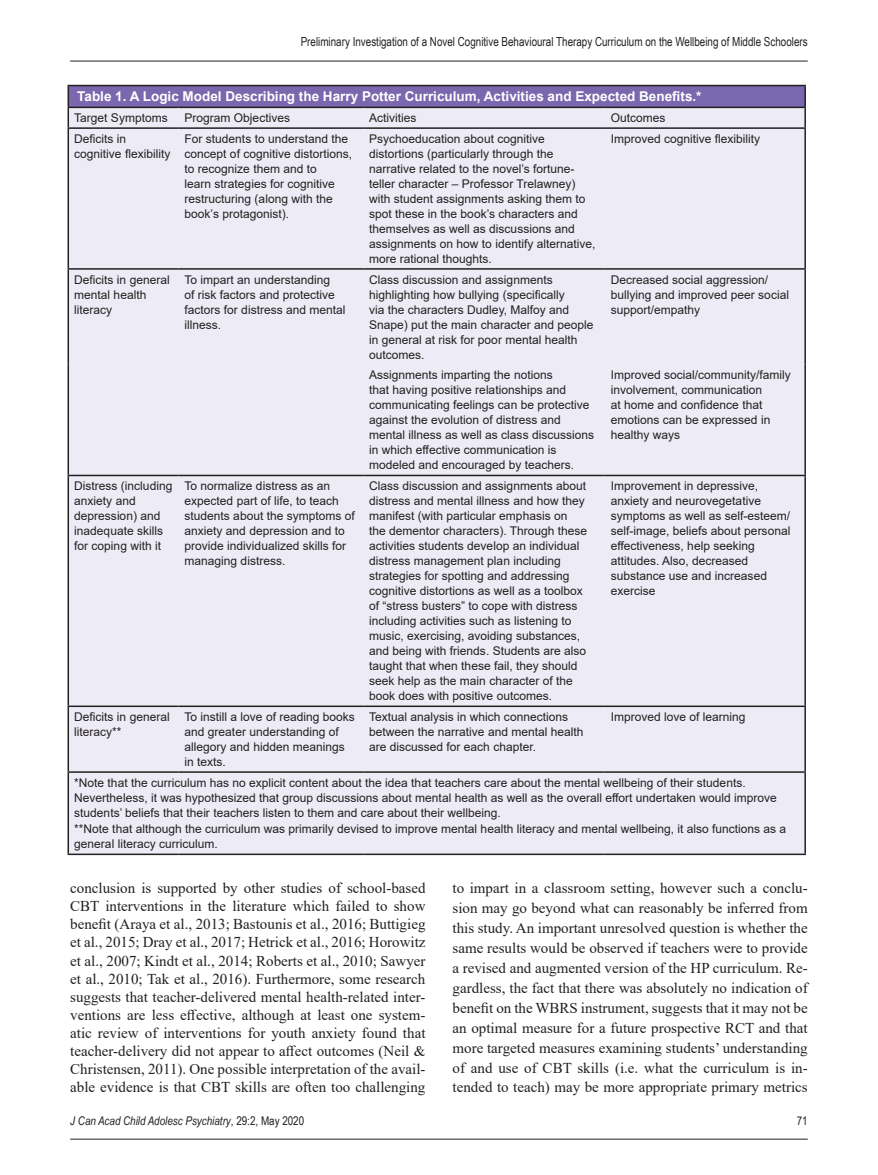
<style>
.page{position:relative;width:878px;height:1175px;background:#fff}
.page>*{position:absolute;margin:0;border:0;box-sizing:border-box;transform-origin:0 0}
.Body_Text{font:15px/18.1px "Times New Roman";color:#231f20;text-align:justify}
.Table_text_head{font:700 13.5px "Arial";color:#fff}
.t1{font:12.45px "Arial Narrow";color:#231f20;scale:.96 1}
.Table_text{font:12px/15px "Arial";color:#231f20}
.t2{font:italic 12px "Arial Narrow";color:#231f20}
.t3{font:12px "Arial Narrow";color:#231f20}
.s1{font-style:normal}
</style>
<div class="page">
<hr style="left:70px;top:1138px;width:737px;height:1px;background:#231f20">
<hr style="left:70px;top:61px;width:737px;height:1px;background:#231f20">
<div style="left:68px;top:86px;width:737px;height:21px;background:#7a67ae"></div>
<div style="left:69px;top:108px;width:735px;height:745px;background:#edebf5"></div>
<hr style="left:68px;top:85px;width:110px;height:1px;background:#231f20">
<hr style="left:178px;top:85px;width:185px;height:1px;background:#231f20">
<hr style="left:363px;top:85px;width:241px;height:1px;background:#231f20">
<hr style="left:604px;top:85px;width:202px;height:1px;background:#231f20">
<hr style="left:804px;top:86px;width:2px;height:21px;background:#231f20">
<svg style="left:68px;top:86px;width:1px;height:41px"></svg>
<svg style="left:804px;top:108px;width:2px;height:19px"></svg>
<hr style="left:68px;top:129px;width:1px;height:139px;background:#231f20">
<hr style="left:804px;top:129px;width:2px;height:139px;background:#231f20">
<hr style="left:68px;top:270px;width:1px;height:95px;background:#231f20">
<hr style="left:804px;top:270px;width:2px;height:95px;background:#231f20">
<hr style="left:68px;top:365px;width:1px;height:110px;background:#231f20">
<hr style="left:804px;top:365px;width:2px;height:110px;background:#231f20">
<hr style="left:68px;top:476px;width:1px;height:229px;background:#231f20">
<hr style="left:804px;top:476px;width:2px;height:229px;background:#231f20">
<hr style="left:68px;top:707px;width:1px;height:64px;background:#231f20">
<hr style="left:804px;top:707px;width:2px;height:64px;background:#231f20">
<hr style="left:68px;top:772px;width:1px;height:81px;background:#231f20">
<hr style="left:804px;top:772px;width:2px;height:81px;background:#231f20">
<hr style="left:68px;top:853px;width:110px;height:2px;background:#231f20">
<hr style="left:178px;top:853px;width:185px;height:2px;background:#231f20">
<hr style="left:363px;top:853px;width:241px;height:2px;background:#231f20">
<hr style="left:604px;top:853px;width:202px;height:2px;background:#231f20">
<hr style="left:68px;top:107px;width:110px;height:1px;background:#231f20">
<hr style="left:178px;top:107px;width:185px;height:1px;background:#231f20">
<hr style="left:363px;top:107px;width:241px;height:1px;background:#231f20">
<hr style="left:604px;top:107px;width:202px;height:1px;background:#231f20">
<hr style="left:68px;top:127px;width:110px;height:2px;background:#231f20">
<hr style="left:178px;top:127px;width:185px;height:2px;background:#231f20">
<hr style="left:363px;top:127px;width:241px;height:2px;background:#231f20">
<hr style="left:604px;top:127px;width:202px;height:2px;background:#231f20">
<hr style="left:68px;top:268px;width:110px;height:2px;background:#231f20">
<hr style="left:178px;top:268px;width:185px;height:2px;background:#231f20">
<hr style="left:363px;top:268px;width:241px;height:2px;background:#231f20">
<hr style="left:604px;top:268px;width:202px;height:2px;background:#231f20">
<hr style="left:68px;top:475px;width:110px;height:1px;background:#231f20">
<hr style="left:178px;top:475px;width:185px;height:1px;background:#231f20">
<hr style="left:363px;top:475px;width:241px;height:1px;background:#231f20">
<hr style="left:604px;top:475px;width:202px;height:1px;background:#231f20">
<hr style="left:68px;top:705px;width:110px;height:2px;background:#231f20">
<hr style="left:178px;top:705px;width:185px;height:2px;background:#231f20">
<hr style="left:363px;top:705px;width:241px;height:2px;background:#231f20">
<hr style="left:604px;top:705px;width:202px;height:2px;background:#231f20">
<hr style="left:68px;top:771px;width:110px;height:1px;background:#231f20">
<hr style="left:178px;top:771px;width:185px;height:1px;background:#231f20">
<hr style="left:363px;top:771px;width:241px;height:1px;background:#231f20">
<hr style="left:604px;top:771px;width:202px;height:1px;background:#231f20">
<p class="t1" style="left:301px;top:32px;width:529px">Preliminary Investigation of a Novel Cognitive Behavioural Therapy Curriculum on the Wellbeing of Middle Schoolers</p>
<p class="Table_text_head" style="left:77px;top:87px;width:625px">Table 1. A Logic Model Describing the Harry Potter Curriculum, Activities and Expected Benefits.*</p>
<p class="Table_text" style="left:74px;top:110px;width:95px">Target Symptoms</p>
<p class="Table_text" style="left:184px;top:110px;width:107px">Program Objectives</p>
<p class="Table_text" style="left:369px;top:110px;width:49px">Activities</p>
<p class="Table_text" style="left:610px;top:110px;width:56px">Outcomes</p>
<p class="Table_text" style="left:74px;top:131px;width:98px">Deficits in cognitive flexibility</p>
<p class="Table_text" style="left:184px;top:131px;width:169px">For students to understand the concept of cognitive distortions, to recognize them and to<br>learn strategies for cognitive restructuring (along with the book’s protagonist).</p>
<p class="Table_text" style="left:369px;top:131px;width:228px">Psychoeducation about cognitive distortions (particularly through the narrative related to the novel’s fortune&shy;teller character – Professor Trelawney) with student assignments asking them to spot these in the book’s characters and themselves as well as discussions and assignments on how to identify alternative, more rational thoughts.</p>
<p class="Table_text" style="left:610px;top:131px;width:151px">Improved cognitive flexibility</p>
<p class="Table_text" style="left:74px;top:272px;width:97px">Deficits in general mental health literacy</p>
<p class="Table_text" style="left:184px;top:272px;width:162px">To impart an understanding<br>of risk factors and protective factors for distress and mental illness.</p>
<p class="Table_text" style="left:369px;top:272px;width:226px">Class discussion and assignments highlighting how bullying (specifically<br>via the characters Dudley, Malfoy and Snape) put the main character and people in general at risk for poor mental health outcomes.</p>
<p class="Table_text" style="left:610px;top:272px;width:180px">Decreased social aggression/ bullying and improved peer social support/empathy</p>
<p class="Table_text" style="left:369px;top:367px;width:226px">Assignments imparting the notions<br>that having positive relationships and communicating feelings can be protective against the evolution of distress and mental illness as well as class discussions in which effective communication is modeled and encouraged by teachers.</p>
<p class="Table_text" style="left:610px;top:367px;width:182px">Improved social/community/family involvement, communication<br>at home and confidence that emotions can be expressed in healthy ways</p>
<p class="Table_text" style="left:74px;top:478px;width:100px">Distress (including anxiety and depression) and inadequate skills for coping with it</p>
<p class="Table_text" style="left:184px;top:478px;width:172px">To normalize distress as an expected part of life, to teach students about the symptoms of anxiety and depression and to provide individualized skills for managing distress.</p>
<p class="Table_text" style="left:369px;top:478px;width:219px">Class discussion and assignments about distress and mental illness and how they manifest (with particular emphasis on<br>the dementor characters). Through these activities students develop an individual distress management plan including strategies for spotting and addressing cognitive distortions as well as a toolbox of “stress busters” to cope with distress including activities such as listening to music, exercising, avoiding substances, and being with friends. Students are also taught that when these fail, they should seek help as the main character of the book does with positive outcomes.</p>
<p class="Table_text" style="left:610px;top:478px;width:181px">Improvement in depressive, anxiety and neurovegetative symptoms as well as self-esteem/ self-image, beliefs about personal effectiveness, help seeking attitudes. Also, decreased substance use and increased exercise</p>
<p class="Table_text" style="left:74px;top:709px;width:97px">Deficits in general literacy**</p>
<p class="Table_text" style="left:184px;top:709px;width:172px">To instill a love of reading books and greater understanding of allegory and hidden meanings in texts.</p>
<p class="Table_text" style="left:369px;top:709px;width:216px">Textual analysis in which connections between the narrative and mental health are discussed for each chapter.</p>
<p class="Table_text" style="left:610px;top:709px;width:136px">Improved love of learning</p>
<p class="Table_text" style="left:74px;top:775px;width:704px">*Note that the curriculum has no explicit content about the idea that teachers care about the mental wellbeing of their students.<br>Nevertheless, it was hypothesized that group discussions about mental health as well as the overall effort undertaken would improve students’ beliefs that their teachers listen to them and care about their wellbeing.</p>
<p class="Table_text" style="left:74px;top:821px;width:713px">**Note that although the curriculum was primarily devised to improve mental health literacy and mental wellbeing, it also functions as a general literacy curriculum.</p>
<p class="Body_Text" style="left:70px;top:878px;width:357px">conclusion is supported by other studies of school-based CBT interventions in the literature which failed to show benefit (Araya et al., 2013; Bastounis et al., 2016; Buttigieg et al., 2015; Dray et al., 2017; Hetrick et al., 2016; Horowitz et al., 2007; Kindt et al., 2014; Roberts et al., 2010; Sawyer et al., 2010; Tak et al., 2016). Furthermore, some research suggests that teacher-delivered mental health-related inter&shy;ventions are less effective, although at least one system&shy;atic review of interventions for youth anxiety found that teacher-delivery did not appear to affect outcomes (Neil &amp; Christensen, 2011). One possible interpretation of the avail&shy;able evidence is that CBT skills are often too challenging</p>
<p class="Body_Text" style="left:452px;top:877px;width:357px;line-height:20px">to impart in a classroom setting, however such a conclu&shy;sion may go beyond what can reasonably be inferred from this study. An important unresolved question is whether the same results would be observed if teachers were to provide a revised and augmented version of the HP curriculum. Re&shy;gardless, the fact that there was absolutely no indication of benefit on the WBRS instrument, suggests that it may not be an optimal measure for a future prospective RCT and that more targeted measures examining students’ understanding of and use of CBT skills (i.e. what the curriculum is in&shy;tended to teach) may be more appropriate primary metrics</p>
<p class="t2" style="left:70px;top:1112px;width:235px">J Can Acad Child Adolesc Psychiatry<span class="s1">, 29:2, May 2020</span></p>
<p class="t3" style="left:796px;top:1112px;width:12px">71</p>
</div>
